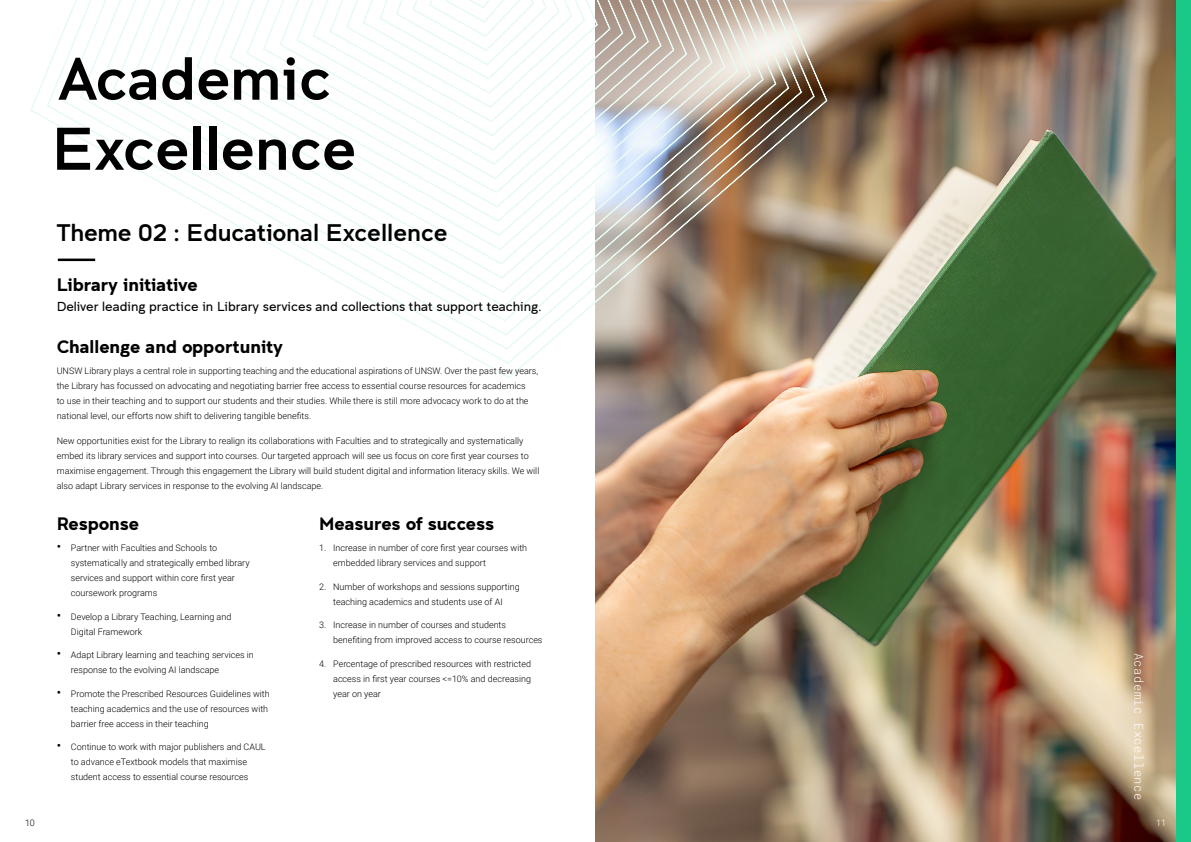
<style>
.page{position:relative;width:1191px;height:842px;background:#fff}
.page>*{position:absolute;margin:0;border:0;box-sizing:border-box;transform-origin:0 0}
.t1{font:60px/70px "Clancy";color:#000}
.t2{font:24px "Clancy";color:#000}
.t3{font:700 18px "Clancy";color:#000}
.t4{font:300 13px "Clancy";color:#000}
.t5{font:300 12px "Roboto Mono";letter-spacing:.05em;color:#fff}
.t6{font:300 9px/15px "Roboto";color:#000}
.t7{font:300 9px "Roboto";color:#fff}
.s1{font-weight:400;font-size:13px}
</style>
<div class="page">
<img style="left:595px;top:0;width:581px;height:842px">
<div style="left:1176px;top:0;width:15px;height:842px;background:#1ac987"></div>
<svg style="left:30px;top:0;width:797px;height:378px"></svg>
<svg style="left:47px;top:0;width:768px;height:364px"></svg>
<svg style="left:63px;top:0;width:739px;height:350px"></svg>
<svg style="left:80px;top:0;width:709px;height:336px"></svg>
<svg style="left:97px;top:0;width:679px;height:321px"></svg>
<svg style="left:113px;top:0;width:651px;height:307px"></svg>
<svg style="left:130px;top:0;width:621px;height:293px"></svg>
<svg style="left:146px;top:0;width:592px;height:279px"></svg>
<svg style="left:163px;top:0;width:562px;height:265px"></svg>
<svg style="left:180px;top:0;width:533px;height:250px"></svg>
<svg style="left:196px;top:0;width:504px;height:236px"></svg>
<svg style="left:213px;top:0;width:474px;height:222px"></svg>
<svg style="left:230px;top:0;width:444px;height:208px"></svg>
<svg style="left:246px;top:0;width:416px;height:193px"></svg>
<svg style="left:263px;top:0;width:386px;height:179px"></svg>
<svg style="left:279px;top:0;width:357px;height:165px"></svg>
<svg style="left:296px;top:0;width:327px;height:151px"></svg>
<svg style="left:313px;top:0;width:298px;height:137px"></svg>
<svg style="left:329px;top:0;width:269px;height:122px"></svg>
<hr style="left:58px;top:259px;width:37px;height:2px;background:#000">
<h1 class="t1" style="left:52px;top:44px;width:306px">Academic<br>Excellence</h1>
<h2 class="t2" style="left:57px;top:219px;width:392px">Theme 02 : Educational Excellence</h2>
<h3 class="t3" style="left:57px;top:274px;width:142px">Library initiative</h3>
<h3 class="t4" style="left:57px;top:299px;width:486px">Deliver leading practice in Library services and collections that support teaching.</h3>
<h3 class="t3" style="left:57px;top:336px;width:228px">Challenge and opportunity</h3>
<p class="t6" style="left:57px;top:362px;width:483px">UNSW Library plays a central role in supporting teaching and the educational aspirations of UNSW. Over the past few years, the Library has focussed on advocating and negotiating barrier free access to essential course resources for academics<br>to use in their teaching and to support our students and their studies. While there is still more advocacy work to do at the national level, our efforts now shift to delivering tangible benefits.</p>
<p class="t6" style="left:57px;top:432px;width:484px">New opportunities exist for the Library to realign its collaborations with Faculties and to strategically and systematically embed its library services and support into courses. Our targeted approach will see us focus on core first year courses to maximise engagement. Through this engagement the Library will build student digital and information literacy skills. We will also adapt Library services in response to the evolving AI landscape.</p>
<h3 class="t3" style="left:57px;top:513px;width:84px">Response</h3>
<p class="t6" style="left:71px;top:540px;width:180px;text-indent:-14px"><span class="s1">•</span> Partner with Faculties and Schools to systematically and strategically embed library services and support within core first year coursework programs</p>
<p class="t6" style="left:71px;top:608px;width:162px;text-indent:-14px"><span class="s1">•</span> Develop a Library Teaching, Learning and<br>Digital Framework</p>
<p class="t6" style="left:71px;top:647px;width:184px;text-indent:-14px"><span class="s1">•</span> Adapt Library learning and teaching services in response to the evolving AI landscape</p>
<p class="t6" style="left:71px;top:685px;width:200px;text-indent:-14px"><span class="s1">•</span> Promote the Prescribed Resources Guidelines with teaching academics and the use of resources with barrier free access in their teaching</p>
<p class="t6" style="left:57px;top:739px;width:210px;text-align:center"><span class="s1">•</span> Continue to work with major publishers and CAUL to advance eTextbook models that maximise<br>student access to essential course resources</p>
<h3 class="t3" style="left:319px;top:513px;width:177px">Measures of success</h3>
<p class="t6" style="left:333px;top:540px;width:195px;text-indent:-14px">1. Increase in number of core first year courses with embedded library services and support</p>
<p class="t6" style="left:319px;top:578px;width:202px;text-align:center">2. Number of workshops and sessions supporting teaching academics and students use of AI</p>
<p class="t6" style="left:333px;top:617px;width:211px;text-indent:-14px">3. Increase in number of courses and students benefiting from improved access to course resources</p>
<p class="t6" style="left:333px;top:655px;width:199px;text-align:justify;text-indent:-14px">4. Percentage of prescribed resources with restricted access in first year courses &lt;=10% and decreasing year on year</p>
<h3 class="t5" style="left:1147px;top:653px;width:149px;rotate:90deg">Academic Excellence</h3>
<p class="t6" style="left:25px;top:815px;width:11px">10</p>
<p class="t7" style="left:1156px;top:817px;width:11px">11</p>
</div>
